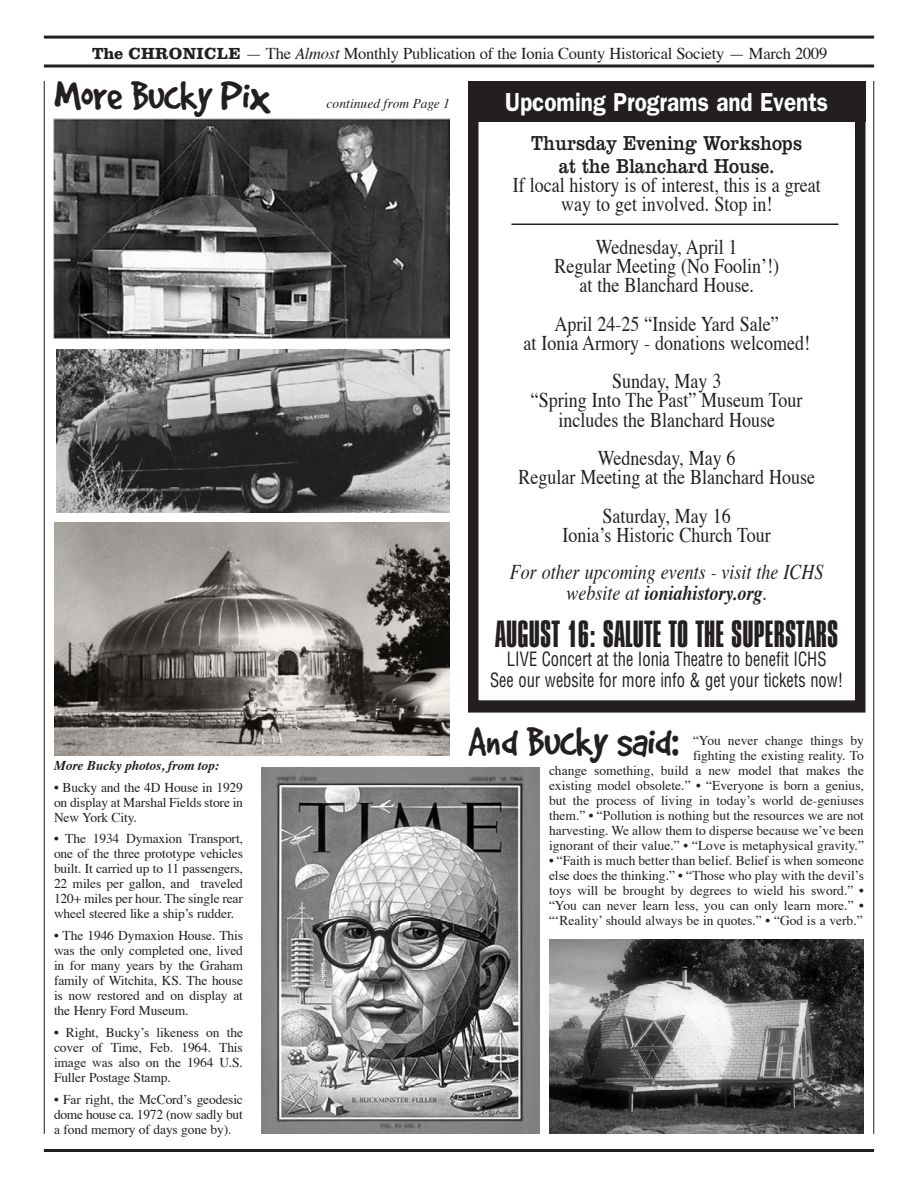
<style>
.page{position:relative;width:918px;height:1188px;background:#fff}
.page>*{position:absolute;margin:0;border:0;box-sizing:border-box;transform-origin:0 0}
.t1{font:45px "Good Dog Plain";letter-spacing:-.01em;color:#231f20}
.t2{font:600 36.6px "Plakette";letter-spacing:.025em;color:#231f20;scale:.86 1}
.t3{font:600 26.25px "Franklin Gothic";color:#fff;scale:.86 1}
.t4{font:21px/19.2px "Times";color:#231f20;text-align:center;scale:.86 1}
.t5{font:italic 21px/21px "Times";color:#231f20;text-align:center;scale:.86 1}
.t6{font:21px/22.6px "Clarendon";color:#231f20;text-align:center;scale:.86 1}
.t7{font:condensed 19.2px/21px "Helvetica";color:#231f20;text-align:center;scale:.86 1}
.t8{font:16.5px "Times";letter-spacing:-.015em;color:#231f20}
.t9{font:13.5px/15px "Times";color:#231f20;text-align:justify}
.t10{font:italic 700 13.5px "Times";letter-spacing:-.01em;color:#231f20}
.t11{font:italic 13.5px "Times";color:#231f20}
.s1{font-family:"Clarendon BT";font-weight:700}
.s2{font-style:italic}
.s3{font-weight:700}
</style>
<div class="page">
<hr style="left:44px;top:81px;width:1px;height:1053px;background:#231f20">
<hr style="left:873px;top:81px;width:1px;height:1053px;background:#231f20">
<hr style="left:44px;top:36px;width:830px;height:3px;background:#231f20">
<hr style="left:44px;top:1149px;width:830px;height:3px;background:#231f20">
<svg style="left:44px;top:64px;width:830px;height:4px;background:#595657"></svg>
<div style="left:468px;top:81px;width:398px;height:631px;border:11px solid #231f20"></div>
<div style="left:468px;top:81px;width:398px;height:41px;background:#231f20"></div>
<hr style="left:512px;top:224px;width:326px;height:1px;background:#231f20">
<img style="left:54px;top:118px;width:396px;height:221px">
<img style="left:56px;top:350px;width:394px;height:163px">
<img style="left:54px;top:523px;width:396px;height:233px">
<img style="left:261px;top:767px;width:278px;height:367px">
<img style="left:550px;top:939px;width:314px;height:195px">
<p class="t8" style="left:92px;top:38px;width:737px"><span class="s1">The CHRONICLE</span> — The <span class="s2">Almost</span> Monthly Publication of the Ionia County Historical Society — March 2009</p>
<h1 class="t1" style="left:54px;top:81px;width:218px">More Bucky Pix</h1>
<p class="t10" style="left:54px;top:753px;width:167px">More Bucky photos, from top:</p>
<p class="t9" style="left:54px;top:778px;width:191px">• Bucky and the 4D House in 1929 on display at Marshal Fields store in New York City.</p>
<p class="t9" style="left:54px;top:830px;width:191px">• The 1934 Dymaxion Transport, one of the three prototype vehicles built. It carried up to 11 passengers, 22 miles per gallon, and traveled 120+ miles per hour. The single rear wheel steered like a ship’s rudder.</p>
<p class="t9" style="left:54px;top:927px;width:191px">• The 1946 Dymaxion House. This was the only completed one, lived in for many years by the Graham family of Witchita, KS. The house is now restored and on display at the Henry Ford Museum.</p>
<p class="t9" style="left:54px;top:1024px;width:190px">• Right, Bucky’s likeness on the cover of Time, Feb. 1964. This image was also on the 1964 U.S.<br>Fuller Postage Stamp.</p>
<p class="t9" style="left:54px;top:1090px;width:191px">• Far right, the McCord’s geodesic dome house ca. 1972 (now sadly but a fond memory of days gone by).</p>
<p class="t11" style="left:327px;top:91px;width:125px">continued from Page 1</p>
<h3 class="t3" style="left:505px;top:87px;width:377px">Upcoming Programs and Events</h3>
<h3 class="t6" style="left:531px;top:132px;width:317px">Thursday Evening Workshops at the Blanchard House.</h3>
<h3 class="t4" style="left:513px;top:173px;width:360px">If local history is of interest, this is a great way to get involved. Stop in!</h3>
<h3 class="t4" style="left:554px;top:235px;width:263px">Wednesday, April 1<br>Regular Meeting (No Foolin’!) at the Blanchard House.</h3>
<h3 class="t4" style="left:523px;top:312px;width:335px">April 24-25 “Inside Yard Sale”<br>at Ionia Armory - donations welcomed!</h3>
<h3 class="t4" style="left:531px;top:370px;width:318px">Sunday, May 3<br>“Spring Into The Past” Museum Tour includes the Blanchard House</h3>
<h3 class="t4" style="left:518px;top:447px;width:346px">Wednesday, May 6<br>Regular Meeting at the Blanchard House</h3>
<h3 class="t4" style="left:563px;top:504px;width:244px">Saturday, May 16<br>Ionia’s Historic Church Tour</h3>
<h3 class="t5" style="left:510px;top:559px;width:366px">For other upcoming events - visit the ICHS website at <span class="s3">ioniahistory.org</span>.</h3>
<h2 class="t2" style="left:496px;top:613px;width:400px">AUGUST 16: SALUTE TO THE SUPERSTARS</h2>
<h3 class="t7" style="left:490px;top:648px;width:412px">LIVE Concert at the Ionia Theatre to benefit ICHS<br>See our website for more info &amp; get your tickets now!</h3>
<h1 class="t1" style="left:468px;top:728px;width:212px">And Bucky said:</h1>
<p class="t9" style="left:549px;top:732px;width:317px;text-align:right">“You never change things by<br>fighting the existing reality. To<br>change something, build a new model that makes the existing model obsolete.” • “Everyone is born a genius, but the process of living in today’s world de-geniuses them.” • “Pollution is nothing but the resources we are not harvesting. We allow them to disperse because we’ve been ignorant of their value.” • “Love is metaphysical gravity.”</p>
<p class="t9" style="left:549px;top:852px;width:316px">• “Faith is much better than belief. Belief is when someone else does the thinking.” • “Those who play with the devil’s toys will be brought by degrees to wield his sword.” • “You can never learn less, you can only learn more.” • “‘Reality’ should always be in quotes.” • “God is a verb.”</p>
</div>
